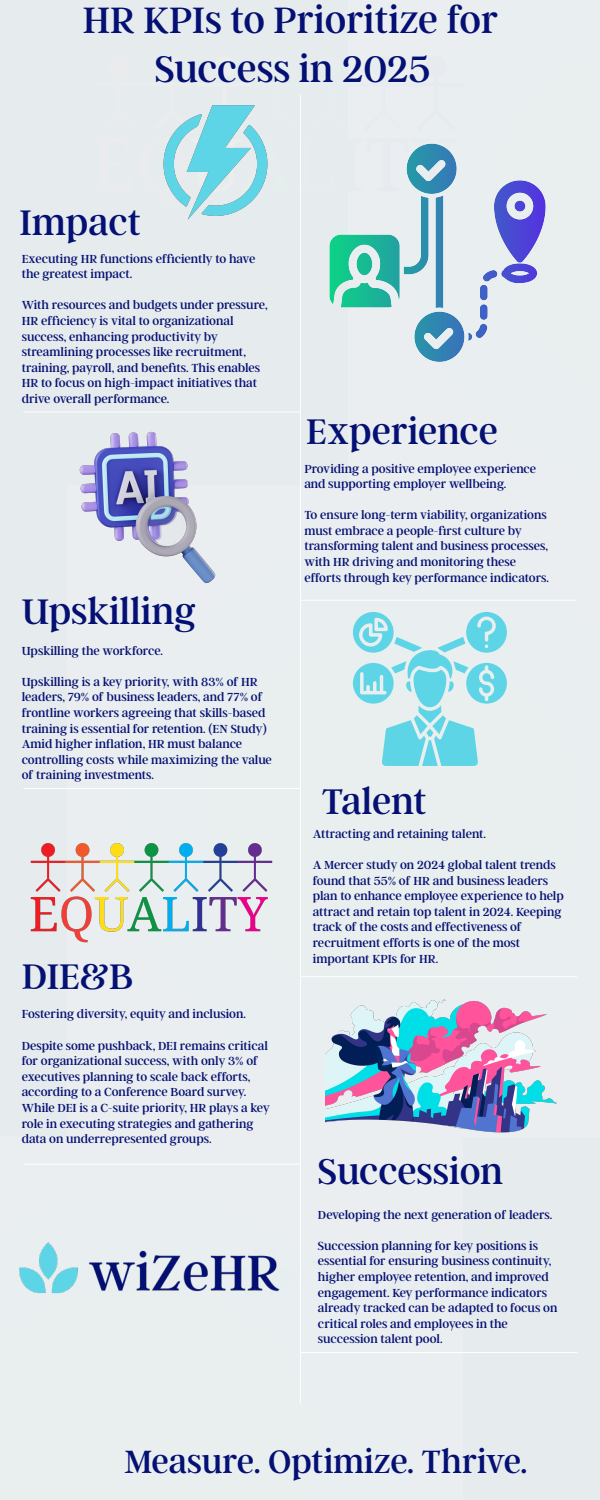
<style>
.page{position:relative;width:600px;height:1500px;background:#e6ebed}
.page>*{position:absolute;margin:0;border:0;box-sizing:border-box;transform-origin:0 0}
.t1{font:40.9px/49.1px "Argent CF";color:#041073;text-align:center}
.t2{font:39.6px "Argent CF";color:#041073}
.t3{font:35.9px "Argent CF";color:#041073}
.t4{font:13px/15.6px "Argent CF";color:#041073}
</style>
<div class="page">
<hr style="left:300px;top:94px;width:1px;height:1309px;background:#fff">
<hr style="left:23px;top:412px;width:277px;height:1px;background:#fff">
<hr style="left:300px;top:600px;width:277px;height:1px;background:#fff">
<hr style="left:23px;top:788px;width:277px;height:1px;background:#fff">
<hr style="left:301px;top:976px;width:276px;height:1px;background:#fff">
<hr style="left:301px;top:1352px;width:276px;height:1px;background:#fff">
<img style="left:163px;top:105px;width:105px;height:115px">
<img style="left:43px;top:411px;width:208px;height:172px">
<img style="left:19px;top:1163px;width:281px;height:130px">
<svg style="left:353px;top:612px;width:154px;height:154px"></svg>
<img style="left:30px;top:843px;width:243px;height:100px">
<img style="left:326px;top:999px;width:231px;height:134px">
<img style="left:329px;top:143px;width:217px;height:219px">
<h1 class="t1" style="left:83px;top:-4px;width:417px">HR KPIs to Prioritize for<br>Success in 2025</h1>
<h2 class="t2" style="left:20px;top:202px;width:123px">Impact</h2>
<p class="t4" style="left:22px;top:251px;width:235px">Executing HR functions efficiently to have the greatest impact.</p>
<p class="t4" style="left:22px;top:298px;width:247px">With resources and budgets under pressure, HR efficiency is vital to organizational success, enhancing productivity by streamlining processes like recruitment, training, payroll, and benefits. This enables HR to focus on high-impact initiatives that drive overall performance.</p>
<h2 class="t2" style="left:22px;top:590px;width:176px">Upskilling</h2>
<p class="t4" style="left:22px;top:643px;width:143px">Upskilling the workforce.</p>
<p class="t4" style="left:22px;top:674px;width:252px">Upskilling is a key priority, with 83% of HR leaders, 79% of business leaders, and 77% of frontline workers agreeing that skills-based training is essential for retention. (EN Study)<br>Amid higher inflation, HR must balance controlling costs while maximizing the value of training investments.</p>
<h2 class="t2" style="left:22px;top:955px;width:113px">DIE&amp;B</h2>
<p class="t4" style="left:22px;top:1007px;width:226px">Fostering diversity, equity and inclusion.</p>
<p class="t4" style="left:22px;top:1038px;width:250px">Despite some pushback, DEI remains critical for organizational success, with only 3% of executives planning to scale back efforts, according to a Conference Board survey.<br>While DEI is a C-suite priority, HR plays a key role in executing strategies and gathering data on underrepresented groups.</p>
<h2 class="t2" style="left:306px;top:411px;width:193px">Experience</h2>
<p class="t4" style="left:304px;top:461px;width:233px">Providing a positive employee experience and supporting employer wellbeing.</p>
<p class="t4" style="left:304px;top:508px;width:246px">To ensure long-term viability, organizations must embrace a people-first culture by transforming talent and business processes, with HR driving and monitoring these efforts through key performance indicators.</p>
<h2 class="t2" style="left:322px;top:781px;width:106px">Talent</h2>
<p class="t4" style="left:313px;top:826px;width:175px">Attracting and retaining talent.</p>
<p class="t4" style="left:313px;top:857px;width:253px">A Mercer study on 2024 global talent trends found that 55% of HR and business leaders plan to enhance employee experience to help attract and retain top talent in 2024. Keeping track of the costs and effectiveness of recruitment efforts is one of the most important KPIs for HR.</p>
<h2 class="t2" style="left:318px;top:1151px;width:187px">Succession</h2>
<p class="t4" style="left:318px;top:1207px;width:236px">Developing the next generation of leaders.</p>
<p class="t4" style="left:318px;top:1238px;width:241px">Succession planning for key positions is essential for ensuring business continuity, higher employee retention, and improved engagement. Key performance indicators already tracked can be adapted to focus on critical roles and employees in the succession talent pool.</p>
<h3 class="t3" style="left:124px;top:1443px;width:405px">Measure. Optimize. Thrive.</h3>
</div>
